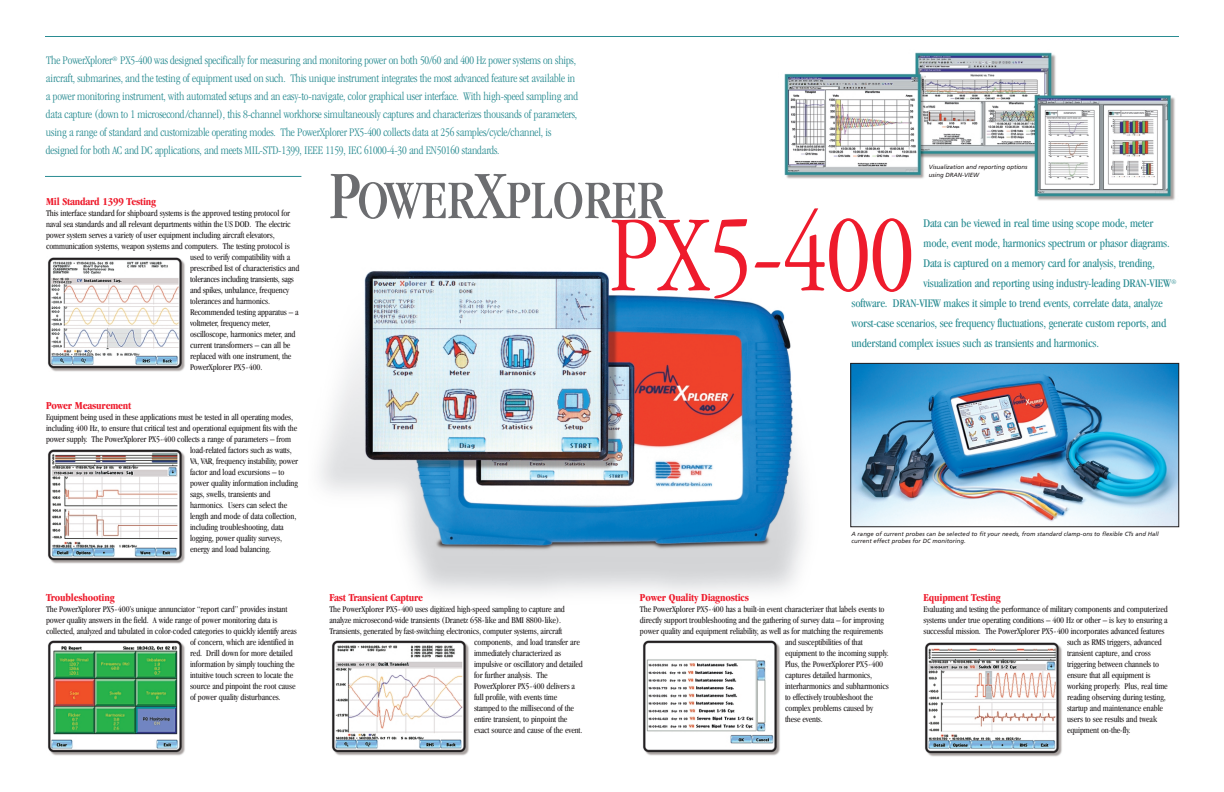
<style>
.page{position:relative;width:1224px;height:792px;background:#fff}
.page>*{position:absolute;margin:0;border:0;box-sizing:border-box;transform-origin:0 0}
.t1{font:300 condensed 112px "Garamond";color:#ee1b2c}
.t2{font:condensed 56px "Garamond";color:#6c6d70}
.t3{font:300 condensed 12px/18px "Garamond";letter-spacing:-.01em;color:#2a8c92}
.t4{font:condensed 12px "Garamond";letter-spacing:-.015em;color:#2a8c92}
.t5{font:700 condensed 11px "Garamond";letter-spacing:-.015em;color:#ee1b2c}
.t6{font:condensed 9px "Garamond";letter-spacing:-.015em;color:#231f20}
.t7{font:italic 6px/7.2px "Frutiger";color:#231f20}
.s1{font-size:70px}
</style>
<div class="page">
<img style="left:852px;top:365px;width:325px;height:160px">
<div style="left:850px;top:363px;width:329px;height:164px;border:1px solid #231f20"></div>
<img style="left:784px;top:52px;width:391px;height:149px">
<img style="left:319px;top:270px;width:487px;height:324px">
<img style="left:48px;top:640px;width:137px;height:116px">
<img style="left:48px;top:257px;width:137px;height:115px">
<img style="left:48px;top:449px;width:137px;height:115px">
<img style="left:332px;top:640px;width:137px;height:116px">
<img style="left:643px;top:640px;width:137px;height:116px">
<img style="left:925px;top:642px;width:137px;height:115px">
<hr style="left:45px;top:176px;width:256px;height:1px;background:#2a8c92">
<hr style="left:45px;top:36px;width:1134px;height:1px;background:#2a8c92">
<p class="t3" style="left:46px;top:52px;width:534px">The PowerXplorer<sup>®</sup> PX5-400 was designed specifically for measuring and monitoring power on both 50/60 and 400 Hz power systems on ships, aircraft, submarines, and the testing of equipment used on such. This unique instrument integrates the most advanced feature set available in a power monitoring instrument, with automated setups and an easy-to-navigate, color graphical user interface. With high-speed sampling and data capture (down to 1 microsecond/channel), this 8-channel workhorse simultaneously captures and characterizes thousands of parameters, using a range of standard and customizable operating modes. The PowerXplorer PX5-400 collects data at 256 samples/cycle/channel, is designed for both AC and DC applications, and meets MIL-STD-1399, IEEE 1159, IEC 61000-4-30 and EN50160 standards.</p>
<p class="t5" style="left:46px;top:198px;width:112px">Mil Standard 1399 Testing</p>
<p class="t6" style="left:46px;top:210px;width:246px">This interface standard for shipboard systems is the approved testing protocol for</p>
<p class="t6" style="left:46px;top:221px;width:246px">naval sea standards and all relevant departments within the US DOD. The electric</p>
<p class="t6" style="left:46px;top:232px;width:230px">power system serves a variety of user equipment including aircraft elevators,</p>
<p class="t6" style="left:46px;top:243px;width:245px">communication systems, weapon systems and computers. The testing protocol is</p>
<p class="t6" style="left:190px;top:254px;width:102px">used to verify compatibility with a</p>
<p class="t6" style="left:190px;top:265px;width:111px">prescribed list of characteristics and</p>
<p class="t6" style="left:190px;top:276px;width:105px">tolerances including transients, sags</p>
<p class="t6" style="left:190px;top:287px;width:100px">and spikes, unbalance, frequency</p>
<p class="t6" style="left:190px;top:298px;width:81px">tolerances and harmonics.</p>
<p class="t6" style="left:190px;top:309px;width:110px">Recommended testing apparatus – a</p>
<p class="t6" style="left:190px;top:320px;width:82px">voltmeter, frequency meter,</p>
<p class="t6" style="left:190px;top:331px;width:107px">oscilloscope, harmonics meter, and</p>
<p class="t6" style="left:190px;top:342px;width:102px">current transformers – can all be</p>
<p class="t6" style="left:190px;top:353px;width:103px">replaced with one instrument, the</p>
<p class="t6" style="left:190px;top:364px;width:74px">PowerXplorer PX5-400.</p>
<p class="t5" style="left:46px;top:402px;width:87px">Power Measurement</p>
<p class="t6" style="left:46px;top:414px;width:249px">Equipment being used in these applications must be tested in all operating modes,</p>
<p class="t6" style="left:46px;top:425px;width:253px">including 400 Hz, to ensure that critical test and operational equipment fits with the</p>
<p class="t6" style="left:46px;top:436px;width:247px">power supply. The PowerXplorer PX5-400 collects a range of parameters – from</p>
<p class="t6" style="left:190px;top:447px;width:103px">load-related factors such as watts,</p>
<p class="t6" style="left:190px;top:458px;width:110px">VA, VAR, frequency instability, power</p>
<p class="t6" style="left:190px;top:469px;width:96px">factor and load excursions – to</p>
<p class="t6" style="left:190px;top:480px;width:109px">power quality information including</p>
<p class="t6" style="left:190px;top:491px;width:82px">sags, swells, transients and</p>
<p class="t6" style="left:190px;top:502px;width:99px">harmonics. Users can select the</p>
<p class="t6" style="left:190px;top:513px;width:108px">length and mode of data collection,</p>
<p class="t6" style="left:190px;top:524px;width:95px">including troubleshooting, data</p>
<p class="t6" style="left:190px;top:535px;width:93px">logging, power quality surveys,</p>
<p class="t6" style="left:190px;top:546px;width:83px">energy and load balancing.</p>
<p class="t5" style="left:46px;top:594px;width:70px">Troubleshooting</p>
<p class="t6" style="left:46px;top:606px;width:243px">The PowerXplorer PX5-400’s unique annunciator “report card” provides instant</p>
<p class="t6" style="left:46px;top:617px;width:233px">power quality answers in the field. A wide range of power monitoring data is</p>
<p class="t6" style="left:46px;top:628px;width:252px">collected, analyzed and tabulated in color-coded categories to quickly identify areas</p>
<p class="t6" style="left:190px;top:639px;width:105px">of concern, which are identified in</p>
<p class="t6" style="left:190px;top:650px;width:104px">red. Drill down for more detailed</p>
<p class="t6" style="left:190px;top:661px;width:106px">information by simply touching the</p>
<p class="t6" style="left:190px;top:672px;width:105px">intuitive touch screen to locate the</p>
<p class="t6" style="left:190px;top:683px;width:107px">source and pinpoint the root cause</p>
<p class="t6" style="left:190px;top:694px;width:92px">of power quality disturbances.</p>
<p class="t7" style="left:929px;top:164px;width:100px">Visualization and reporting options using DRAN-VIEW</p>
<h2 class="t2" style="left:329px;top:179px;width:337px"><span class="s1">P</span>OWER<span class="s1">X</span>PLORER</h2>
<h1 class="t1" style="left:609px;top:211px;width:306px">PX5-400</h1>
<h3 class="t4" style="left:924px;top:219px;width:231px">Data can be viewed in real time using scope mode, meter</h3>
<h3 class="t4" style="left:924px;top:239px;width:248px">mode, event mode, harmonics spectrum or phasor diagrams.</h3>
<h3 class="t4" style="left:924px;top:259px;width:233px">Data is captured on a memory card for analysis, trending,</h3>
<h3 class="t4" style="left:924px;top:279px;width:255px">visualization and reporting using industry-leading DRAN-VIEW<sup>®</sup></h3>
<h3 class="t4" style="left:852px;top:299px;width:313px">software. DRAN-VIEW makes it simple to trend events, correlate data, analyze</h3>
<h3 class="t4" style="left:852px;top:319px;width:316px">worst-case scenarios, see frequency fluctuations, generate custom reports, and</h3>
<h3 class="t4" style="left:852px;top:339px;width:249px">understand complex issues such as transients and harmonics.</h3>
<p class="t5" style="left:329px;top:594px;width:95px">Fast Transient Capture</p>
<p class="t6" style="left:329px;top:606px;width:237px">The PowerXplorer PX5-400 uses digitized high-speed sampling to capture and</p>
<p class="t6" style="left:329px;top:617px;width:233px">analyze microsecond-wide transients (Dranetz 658-like and BMI 8800-like).</p>
<p class="t6" style="left:329px;top:628px;width:234px">Transients, generated by fast-switching electronics, computer systems, aircraft</p>
<p class="t6" style="left:474px;top:639px;width:107px">components, and load transfer are</p>
<p class="t6" style="left:474px;top:650px;width:89px">immediately characterized as</p>
<p class="t6" style="left:474px;top:661px;width:110px">impulsive or oscillatory and detailed</p>
<p class="t6" style="left:474px;top:672px;width:75px">for further analysis. The</p>
<p class="t6" style="left:474px;top:683px;width:103px">PowerXplorer PX5-400 delivers a</p>
<p class="t6" style="left:474px;top:694px;width:85px">full profile, with events time</p>
<p class="t6" style="left:474px;top:705px;width:102px">stamped to the millisecond of the</p>
<p class="t6" style="left:474px;top:716px;width:95px">entire transient, to pinpoint the</p>
<p class="t6" style="left:474px;top:727px;width:110px">exact source and cause of the event.</p>
<p class="t7" style="left:852px;top:530px;width:309px">A range of current probes can be selected to fit your needs, from standard clamp-ons to flexible CTs and Hall current effect probes for DC monitoring.</p>
<p class="t5" style="left:640px;top:594px;width:111px">Power Quality Diagnostics</p>
<p class="t6" style="left:640px;top:606px;width:246px">The PowerXplorer PX5-400 has a built-in event characterizer that labels events to</p>
<p class="t6" style="left:640px;top:617px;width:245px">directly support troubleshooting and the gathering of survey data – for improving</p>
<p class="t6" style="left:640px;top:628px;width:245px">power quality and equipment reliability, as well as for matching the requirements</p>
<p class="t6" style="left:785px;top:639px;width:79px">and susceptibilities of that</p>
<p class="t6" style="left:785px;top:650px;width:105px">equipment to the incoming supply.</p>
<p class="t6" style="left:785px;top:661px;width:100px">Plus, the PowerXplorer PX5-400</p>
<p class="t6" style="left:785px;top:672px;width:89px">captures detailed harmonics,</p>
<p class="t6" style="left:785px;top:683px;width:105px">interharmonics and subharmonics</p>
<p class="t6" style="left:785px;top:694px;width:89px">to effectively troubleshoot the</p>
<p class="t6" style="left:785px;top:705px;width:90px">complex problems caused by</p>
<p class="t6" style="left:785px;top:716px;width:39px">these events.</p>
<p class="t5" style="left:924px;top:594px;width:79px">Equipment Testing</p>
<p class="t6" style="left:924px;top:606px;width:246px">Evaluating and testing the performance of military components and computerized</p>
<p class="t6" style="left:924px;top:617px;width:246px">systems under true operating conditions – 400 Hz or other – is key to ensuring a</p>
<p class="t6" style="left:924px;top:628px;width:243px">successful mission. The PowerXplorer PX5-400 incorporates advanced features</p>
<p class="t6" style="left:1067px;top:639px;width:96px">such as RMS triggers, advanced</p>
<p class="t6" style="left:1067px;top:650px;width:85px">transient capture, and cross</p>
<p class="t6" style="left:1067px;top:661px;width:94px">triggering between channels to</p>
<p class="t6" style="left:1067px;top:672px;width:85px">ensure that all equipment is</p>
<p class="t6" style="left:1067px;top:683px;width:102px">working properly. Plus, real time</p>
<p class="t6" style="left:1067px;top:694px;width:100px">reading observing during testing,</p>
<p class="t6" style="left:1067px;top:705px;width:98px">startup and maintenance enable</p>
<p class="t6" style="left:1067px;top:716px;width:91px">users to see results and tweak</p>
<p class="t6" style="left:1067px;top:727px;width:65px">equipment on-the-fly.</p>
</div>
